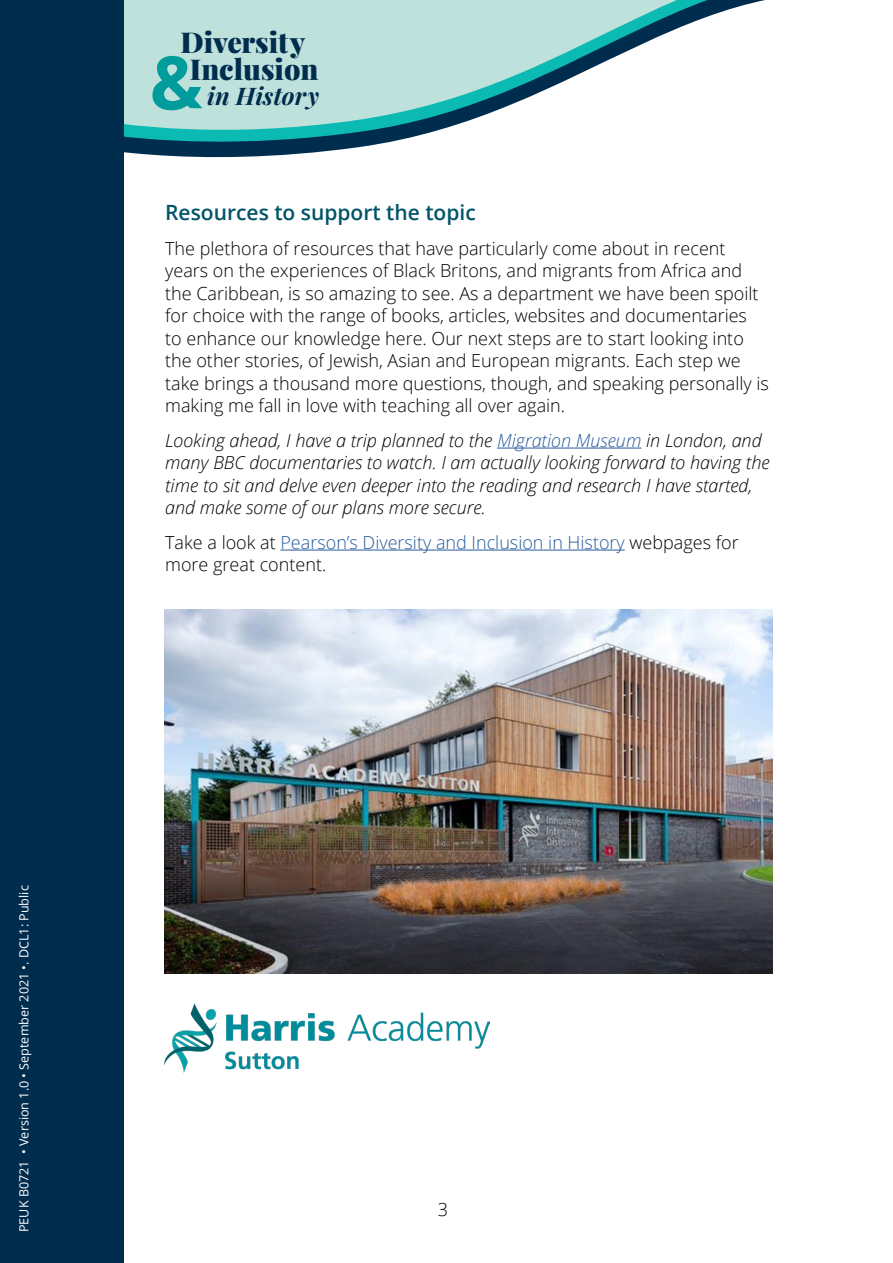
<style>
.page{position:relative;width:893px;height:1263px;background:#fff}
.page>*{position:absolute;margin:0;border:0;box-sizing:border-box;transform-origin:0 0}
.t1{font:900 28.65px/26.5px "Playfair Display";color:#002c4d;text-align:center}
.t2{font:italic 700 24.3px "Playfair Display";color:#002c4d}
.t3{font:600 21px "Open Sans";color:#005469}
.t4{font:300 18px/22.5px "Open Sans";color:#000}
.t5{font:italic 300 18px/22.5px "Open Sans";color:#000}
.t6{font:12.6px "Open Sans";color:#fff}
.s1{color:#275b9b}
</style>
<div class="page">
<svg style="left:123px;top:0;width:642px;height:207px"></svg>
<hr style="left:497px;top:448px;width:144px;height:1px;background:#275b9b">
<hr style="left:280px;top:550px;width:345px;height:1px;background:#275b9b">
<div style="left:0;top:0;width:123px;height:1263px;background:#002c4d"></div>
<svg style="left:152px;top:56px;width:51px;height:54px;background:#53bab6"></svg>
<div style="left:189px;top:77px;width:24px;height:9px;background:#bfe1db"></div>
<img style="left:164px;top:609px;width:609px;height:364px">
<img style="left:164px;top:1003px;width:326px;height:70px">
<p class="t6" style="left:15px;top:1232px;width:348px;rotate:-90deg">PEUK B0721 • Version 1.0 • September 2021 •. DCL1: Public</p>
<h1 class="t1" style="left:180px;top:29px;width:140px">Diversity<br>Inclusion</h1>
<h2 class="t2" style="left:207px;top:79px;width:113px">in History</h2>
<p class="t3" style="left:165px;top:198px;width:312px">Resources to support the topic</p>
<p class="t4" style="left:165px;top:236px;width:605px">The plethora of resources that have particularly come about in recent years on the experiences of Black Britons, and migrants from Africa and the Caribbean, is so amazing to see. As a department we have been spoilt for choice with the range of books, articles, websites and documentaries<br>to enhance our knowledge here. Our next steps are to start looking into the other stories, of Jewish, Asian and European migrants. Each step we take brings a thousand more questions, though, and speaking personally is making me fall in love with teaching all over again.</p>
<p class="t5" style="left:165px;top:428px;width:606px">Looking ahead, I have a trip planned to the <span class="s1">Migration Museum</span> in London, and many BBC documentaries to watch. I am actually looking forward to having the time to sit and delve even deeper into the reading and research I have started, and make some of our plans more secure.</p>
<p class="t4" style="left:165px;top:530px;width:575px">Take a look at <span class="s1">Pearson’s Diversity and Inclusion in History</span> webpages for more great content.</p>
<p class="t4" style="left:438px;top:1197px;width:12px">3</p>
</div>
